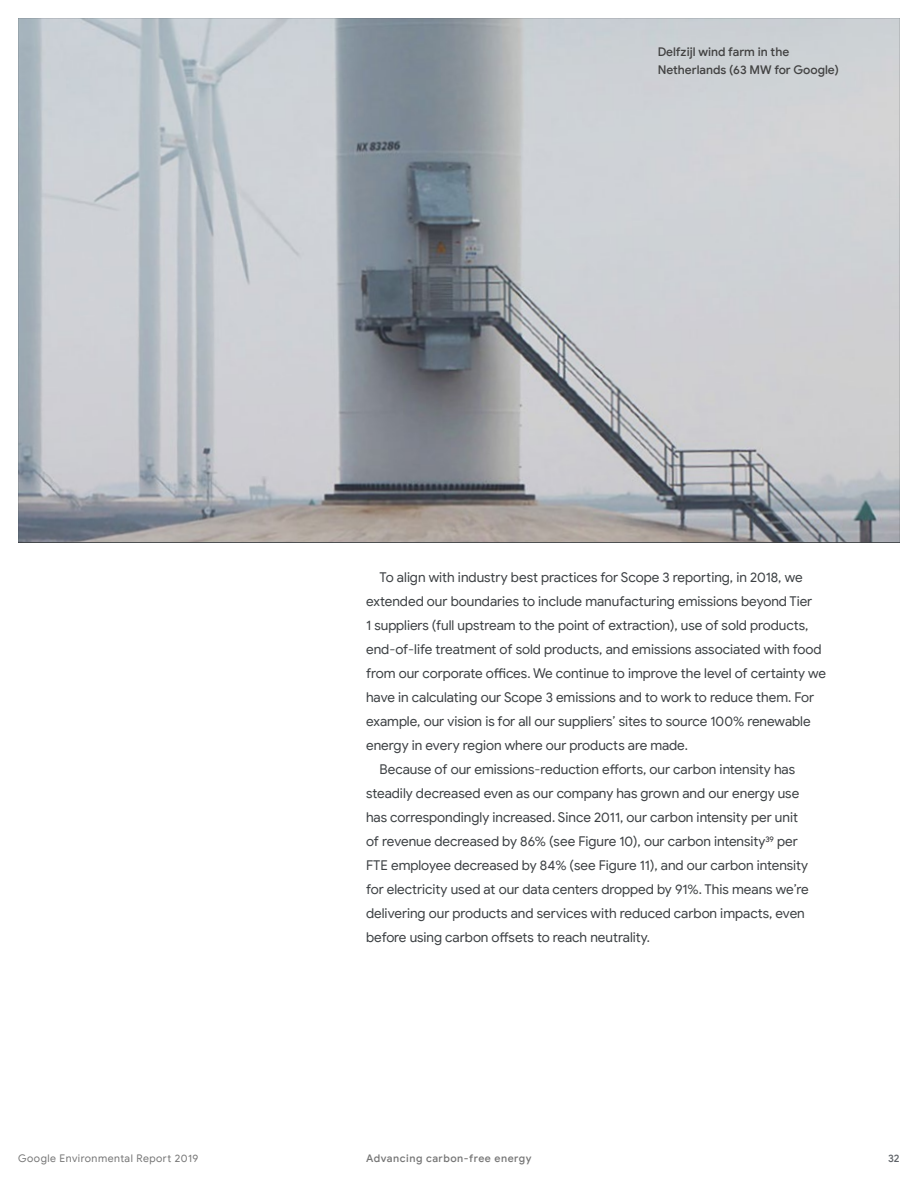
<style>
.page{position:relative;width:918px;height:1188px;background:#fff}
.page>*{position:absolute;margin:0;border:0;box-sizing:border-box;transform-origin:0 0}
.t1{font:13.5px "Google Sans";color:#3c4043}
.t2{font:500 12px/18px "Google Sans";color:#424242}
.t3{font:10.5px "Google Sans";letter-spacing:.05em;color:#757575}
.t4{font:500 10.5px "Google Sans";letter-spacing:.05em;color:#757575}
.t5{font:500 10.5px "Google Sans";color:#5f6368}
</style>
<div class="page">
<img style="left:18px;top:18px;width:882px;height:524px">
<p class="t2" style="left:658px;top:42px;width:183px">Delfzijl wind farm in the<br>Netherlands (63 MW for Google)</p>
<p class="t1" style="left:380px;top:569px;width:425px">To align with industry best practices for Scope 3 reporting, in 2018, we</p>
<p class="t1" style="left:366px;top:593px;width:448px">extended our boundaries to include manufacturing emissions beyond Tier</p>
<p class="t1" style="left:366px;top:617px;width:444px">1 suppliers (full upstream to the point of extraction), use of sold products,</p>
<p class="t1" style="left:366px;top:641px;width:457px">end-of-life treatment of sold products, and emissions associated with food</p>
<p class="t1" style="left:366px;top:665px;width:462px">from our corporate offices. We continue to improve the level of certainty we</p>
<p class="t1" style="left:366px;top:689px;width:450px">have in calculating our Scope 3 emissions and to work to reduce them. For</p>
<p class="t1" style="left:366px;top:713px;width:446px">example, our vision is for all our suppliers’ sites to source 100% renewable</p>
<p class="t1" style="left:366px;top:737px;width:324px">energy in every region where our products are made.</p>
<p class="t1" style="left:380px;top:761px;width:417px">Because of our emissions-reduction efforts, our carbon intensity has</p>
<p class="t1" style="left:366px;top:785px;width:435px">steadily decreased even as our company has grown and our energy use</p>
<p class="t1" style="left:366px;top:809px;width:433px">has correspondingly increased. Since 2011, our carbon intensity per unit</p>
<p class="t1" style="left:366px;top:833px;width:433px">of revenue decreased by 86% (see Figure 10), our carbon intensity<sup>39</sup> per</p>
<p class="t1" style="left:366px;top:857px;width:444px">FTE employee decreased by 84% (see Figure 11), and our carbon intensity</p>
<p class="t1" style="left:366px;top:881px;width:444px">for electricity used at our data centers dropped by 91%. This means we’re</p>
<p class="t1" style="left:366px;top:905px;width:440px">delivering our products and services with reduced carbon impacts, even</p>
<p class="t1" style="left:366px;top:929px;width:286px">before using carbon offsets to reach neutrality.</p>
<p class="t3" style="left:18px;top:1152px;width:182px">Google Environmental Report 2019</p>
<p class="t4" style="left:366px;top:1152px;width:167px">Advancing carbon-free energy</p>
<p class="t5" style="left:888px;top:1152px;width:13px">32</p>
</div>
